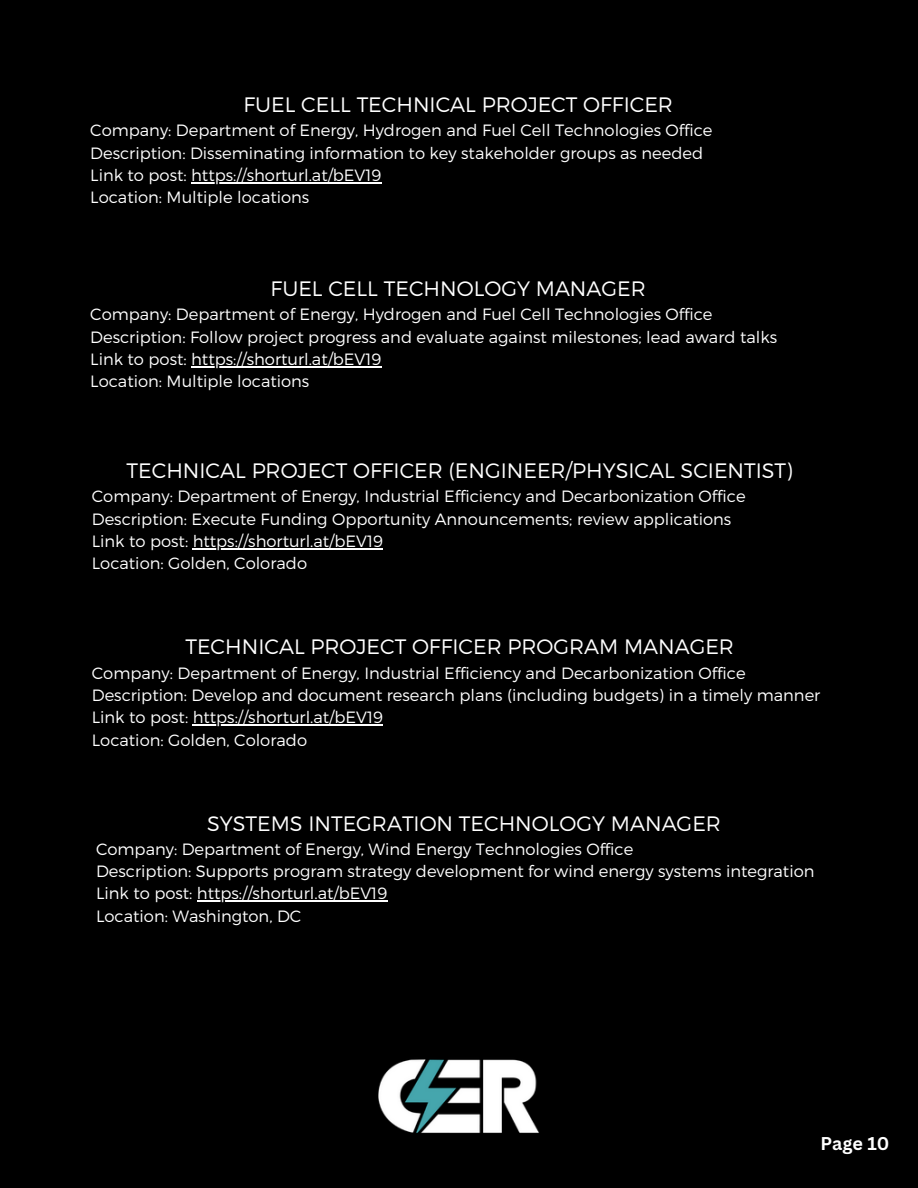
<style>
.page{position:relative;width:918px;height:1188px;background:#000}
.page>*{position:absolute;margin:0;border:0;box-sizing:border-box;transform-origin:0 0}
.t1{font:300 20.85px "Montserrat";color:#fff}
.t2{font:700 18px "Canva Sans";color:#fff}
.t3{font:300 16.35px "Montserrat";color:#fff}
</style>
<div class="page">
<hr style="left:193px;top:548px;width:190px;height:1px;background:#fff">
<hr style="left:193px;top:724px;width:190px;height:2px;background:#fff">
<hr style="left:197px;top:901px;width:190px;height:1px;background:#fff">
<img style="left:378px;top:1059px;width:161px;height:74px">
<hr style="left:191px;top:182px;width:190px;height:1px;background:#fff">
<hr style="left:191px;top:366px;width:190px;height:1px;background:#fff">
<p class="t1" style="left:243px;top:91px;width:431px">FUEL CELL TECHNICAL PROJECT OFFICER</p>
<p class="t3" style="left:90px;top:120px;width:624px">Company: Department of Energy, Hydrogen and Fuel Cell Technologies Office</p>
<p class="t3" style="left:90px;top:142px;width:614px">Description: Disseminating information to key stakeholder groups as needed</p>
<p class="t3" style="left:90px;top:164px;width:293px">Link to post: https://shorturl.at/bEV19</p>
<p class="t3" style="left:90px;top:187px;width:221px">Location: Multiple locations</p>
<p class="t1" style="left:271px;top:275px;width:377px">FUEL CELL TECHNOLOGY MANAGER</p>
<p class="t3" style="left:90px;top:304px;width:624px">Company: Department of Energy, Hydrogen and Fuel Cell Technologies Office</p>
<p class="t3" style="left:90px;top:326px;width:688px">Description: Follow project progress and evaluate against milestones; lead award talks</p>
<p class="t3" style="left:90px;top:349px;width:293px">Link to post: https://shorturl.at/bEV19</p>
<p class="t3" style="left:90px;top:371px;width:221px">Location: Multiple locations</p>
<p class="t1" style="left:127px;top:457px;width:668px">TECHNICAL PROJECT OFFICER (ENGINEER/PHYSICAL SCIENTIST)</p>
<p class="t3" style="left:92px;top:486px;width:655px">Company: Department of Energy, Industrial Efficiency and Decarbonization Office</p>
<p class="t3" style="left:92px;top:508px;width:641px">Description: Execute Funding Opportunity Announcements; review applications</p>
<p class="t3" style="left:92px;top:530px;width:293px">Link to post: https://shorturl.at/bEV19</p>
<p class="t3" style="left:92px;top:553px;width:217px">Location: Golden, Colorado</p>
<p class="t1" style="left:185px;top:633px;width:550px">TECHNICAL PROJECT OFFICER PROGRAM MANAGER</p>
<p class="t3" style="left:92px;top:662px;width:655px">Company: Department of Energy, Industrial Efficiency and Decarbonization Office</p>
<p class="t3" style="left:92px;top:685px;width:730px">Description: Develop and document research plans (including budgets) in a timely manner</p>
<p class="t3" style="left:92px;top:707px;width:293px">Link to post: https://shorturl.at/bEV19</p>
<p class="t3" style="left:92px;top:729px;width:217px">Location: Golden, Colorado</p>
<p class="t1" style="left:207px;top:810px;width:515px">SYSTEMS INTEGRATION TECHNOLOGY MANAGER</p>
<p class="t3" style="left:96px;top:839px;width:539px">Company: Department of Energy, Wind Energy Technologies Office</p>
<p class="t3" style="left:96px;top:861px;width:720px">Description: Supports program strategy development for wind energy systems integration</p>
<p class="t3" style="left:96px;top:883px;width:293px">Link to post: https://shorturl.at/bEV19</p>
<p class="t3" style="left:96px;top:905px;width:207px">Location: Washington, DC</p>
<p class="t2" style="left:821px;top:1130px;width:70px">Page 10</p>
</div>
